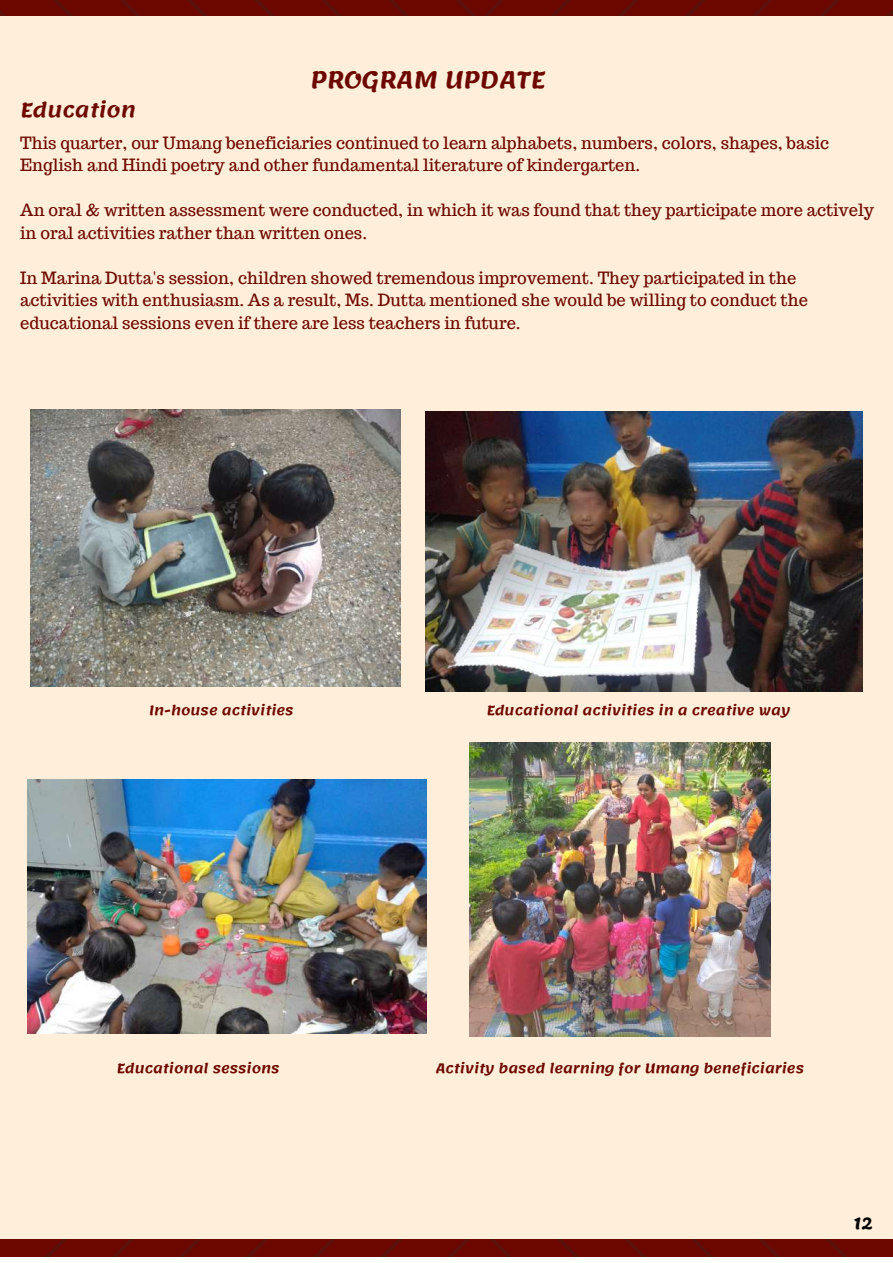
<style>
.page{position:relative;width:893px;height:1263px;background:#fff}
.page>*{position:absolute;margin:0;border:0;box-sizing:border-box;transform-origin:0 0}
.t1{font:600 23.25px "Lemonada";color:#6d0800}
.t2{font:600 19.8px "Lemonada";color:#6d0800}
.t3{font:16.5px/22.5px "Trocchi";color:#6d0800}
.t4{font:600 16.5px "Lemonada";color:#000}
.t5{font:600 13.2px "Lemonada";color:#6d0800}
</style>
<div class="page">
<img style="left:0;top:0;width:893px;height:1257px">
<div style="left:0;top:16px;width:893px;height:1223px;background:#ffeeda"></div>
<img style="left:426px;top:411px;width:436px;height:280px">
<img style="left:27px;top:779px;width:400px;height:255px">
<img style="left:470px;top:742px;width:300px;height:294px">
<img style="left:30px;top:410px;width:371px;height:277px">
<h1 class="t1" style="left:311px;top:66px;width:236px">PROGRAM UPDATE</h1>
<p class="t2" style="left:20px;top:99px;width:117px">Education</p>
<p class="t3" style="left:20px;top:131px;width:810px">This quarter, our Umang beneficiaries continued to learn alphabets, numbers, colors, shapes, basic<br>English and Hindi poetry and other fundamental literature of kindergarten.</p>
<p class="t3" style="left:20px;top:199px;width:855px">An oral &amp; written assessment were conducted, in which it was found that they participate more actively in oral activities rather than written ones.</p>
<p class="t3" style="left:20px;top:266px;width:789px">In Marina Dutta's session, children showed tremendous improvement. They participated in the activities with enthusiasm. As a result, Ms. Dutta mentioned she would be willing to conduct the educational sessions even if there are less teachers in future.</p>
<p class="t5" style="left:149px;top:703px;width:146px">In-house activities</p>
<p class="t5" style="left:487px;top:703px;width:305px">Educational activities in a creative way</p>
<p class="t5" style="left:117px;top:1061px;width:164px">Educational sessions</p>
<p class="t5" style="left:436px;top:1061px;width:370px">Activity based learning for Umang beneficiaries</p>
<p class="t4" style="left:853px;top:1213px;width:22px">12</p>
</div>
